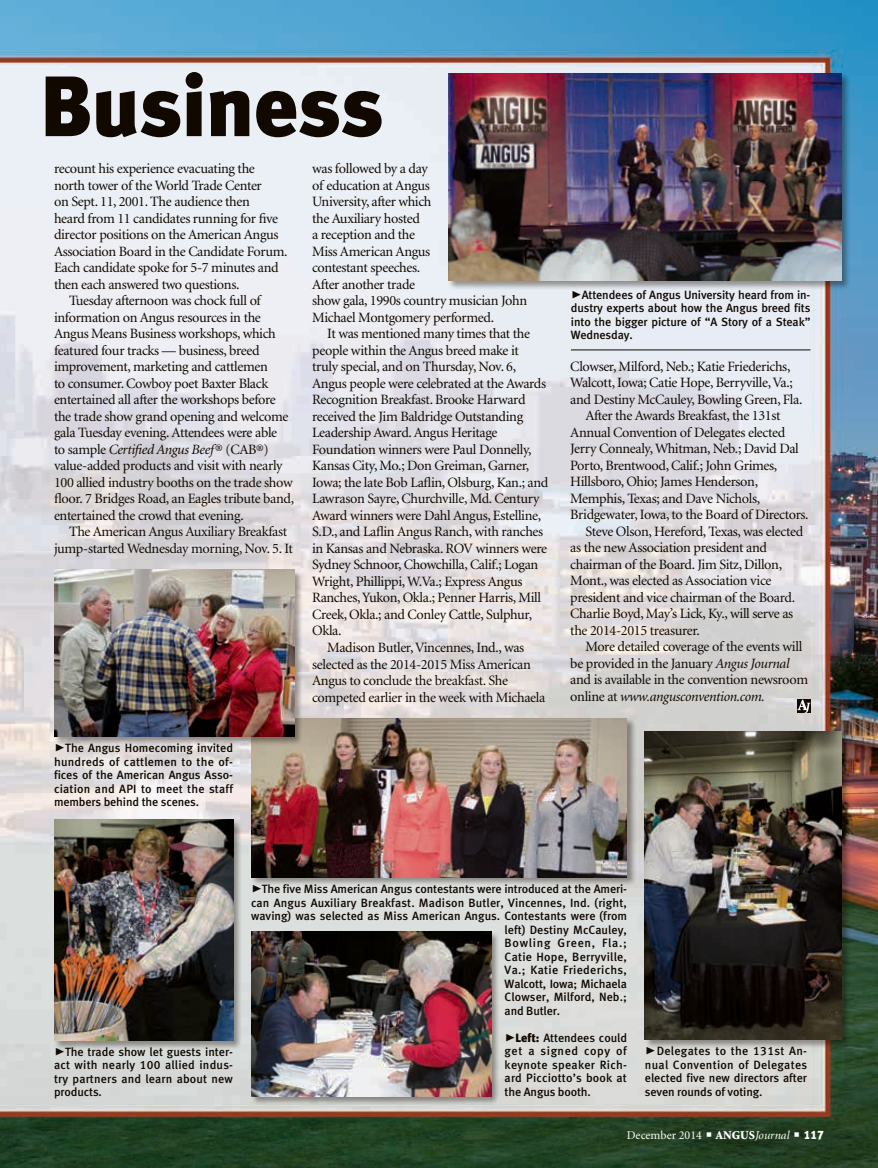
<style>
.page{position:relative;width:878px;height:1168px;background:#fff}
.page>*{position:absolute;margin:0;border:0;box-sizing:border-box;transform-origin:0 0}
.t1{font:85.5px "Meta Black LF";letter-spacing:-.01em;color:#110800}
.body_text{font:14.25px/16.5px "Minion";letter-spacing:-.025em;color:#110800}
.cutlines{font:12px/13.5px "Meta Medium LF";color:#110800;text-align:justify}
.t2{font:12px "Minion";color:#fff}
.cutlines-2{font:12px "Meta Medium LF";letter-spacing:.02em;color:#110800}
.cutlines-3{font:12px "Meta Medium LF";letter-spacing:.03em;color:#110800}
.cutlines-4{font:12px "Meta Medium LF";letter-spacing:.06em;color:#110800}
.s1{font-style:italic}
.s2{font-family:"Meta Black Caps Expert";font-size:21px}
.s3{font-family:"Meta Black LF"}
.s4{font-weight:900}
</style>
<div class="page">
<img style="left:0;top:0;width:878px;height:1168px">
<svg style="left:797px;top:700px;width:13px;height:13px"></svg>
<div style="left:250px;top:717px;width:386px;height:169px;background:#110800;opacity:.4"></div>
<img style="left:251px;top:718px;width:376px;height:159px">
<div style="left:53px;top:819px;width:189px;height:231px;background:#110800;opacity:.4"></div>
<img style="left:54px;top:820px;width:179px;height:220px">
<div style="left:644px;top:730px;width:207px;height:319px;background:#110800;opacity:.4"></div>
<img style="left:645px;top:731px;width:197px;height:309px">
<div style="left:447px;top:72px;width:403px;height:218px;background:#110800;opacity:.4"></div>
<img style="left:448px;top:73px;width:393px;height:207px">
<hr style="left:571px;top:350px;width:239px;height:1px;background:#110800">
<div style="left:53px;top:568px;width:250px;height:178px;background:#110800;opacity:.4"></div>
<img style="left:54px;top:569px;width:240px;height:167px">
<div style="left:250px;top:931px;width:250px;height:175px;background:#110800;opacity:.4"></div>
<img style="left:251px;top:932px;width:240px;height:164px">
<h1 class="t1" style="left:41px;top:55px;width:345px">Business</h1>
<p class="body_text" style="left:54px;top:161px;width:235px">recount his experience evacuating the north tower of the World Trade Center<br>on Sept. 11, 2001. The audience then<br>heard from 11 candidates running for five director positions on the American Angus Association Board in the Candidate Forum.<br>Each candidate spoke for 5-7 minutes and then each answered two questions.</p>
<p class="body_text" style="left:54px;top:293px;width:241px;text-indent:15px">Tuesday afternoon was chock full of information on Angus resources in the Angus Means Business workshops, which featured four tracks — business, breed improvement, marketing and cattlemen<br>to consumer. Cowboy poet Baxter Black entertained all after the workshops before the trade show grand opening and welcome gala Tuesday evening. Attendees were able<br>to sample <span class="s1">Certified Angus Beef</span>® (CAB®) value-added products and visit with nearly 100 allied industry booths on the trade show floor. 7 Bridges Road, an Eagles tribute band, entertained the crowd that evening.</p>
<p class="body_text" style="left:54px;top:524px;width:240px;text-indent:15px">The American Angus Auxiliary Breakfast jump-started Wednesday morning, Nov. 5. It</p>
<p class="cutlines" style="left:54px;top:741px;width:180px"><span class="s2">@</span>The Angus Homecoming invited hundreds of cattlemen to the of&shy;fices of the American Angus Asso&shy;ciation and API to meet the staff members behind the scenes.</p>
<p class="body_text" style="left:312px;top:161px;width:216px">was followed by a day<br>of education at Angus<br>University, after which<br>the Auxiliary hosted<br>a reception and the<br>Miss American Angus<br>contestant speeches.<br>After another trade<br>show gala, 1990s country musician John<br>Michael Montgomery performed.</p>
<p class="body_text" style="left:312px;top:326px;width:238px;text-indent:15px">It was mentioned many times that the people within the Angus breed make it truly special, and on Thursday, Nov. 6, Angus people were celebrated at the Awards Recognition Breakfast. Brooke Harward received the Jim Baldridge Outstanding Leadership Award. Angus Heritage Foundation winners were Paul Donnelly, Kansas City, Mo.; Don Greiman, Garner, Iowa; the late Bob Laflin, Olsburg, Kan.; and Lawrason Sayre, Churchville, Md. Century Award winners were Dahl Angus, Estelline, S.D., and Laflin Angus Ranch, with ranches in Kansas and Nebraska. ROV winners were Sydney Schnoor, Chowchilla, Calif.; Logan Wright, Phillippi, W.Va.; Express Angus Ranches, Yukon, Okla.; Penner Harris, Mill Creek, Okla.; and Conley Cattle, Sulphur, Okla.</p>
<p class="body_text" style="left:312px;top:640px;width:235px;text-indent:15px">Madison Butler, Vincennes, Ind., was selected as the 2014-2015 Miss American Angus to conclude the breakfast. She competed earlier in the week with Michaela</p>
<p class="cutlines" style="left:571px;top:288px;width:241px"><span class="s2">@</span>Attendees of Angus University heard from in&shy;dustry experts about how the Angus breed fits into the bigger picture of “A Story of a Steak” Wednesday.</p>
<p class="body_text" style="left:570px;top:359px;width:234px">Clowser, Milford, Neb.; Katie Friederichs,<br>Walcott, Iowa; Catie Hope, Berryville, Va.; and Destiny McCauley, Bowling Green, Fla.</p>
<p class="body_text" style="left:570px;top:408px;width:240px;text-indent:15px">After the Awards Breakfast, the 131st Annual Convention of Delegates elected Jerry Connealy, Whitman, Neb.; David Dal Porto, Brentwood, Calif.; John Grimes, Hillsboro, Ohio; James Henderson, Memphis, Texas; and Dave Nichols, Bridgewater, Iowa, to the Board of Directors.</p>
<p class="body_text" style="left:570px;top:524px;width:234px;text-indent:15px">Steve Olson, Hereford, Texas, was elected as the new Association president and chairman of the Board. Jim Sitz, Dillon, Mont., was elected as Association vice president and vice chairman of the Board.<br>Charlie Boyd, May’s Lick, Ky., will serve as the 2014-2015 treasurer.</p>
<p class="body_text" style="left:570px;top:639px;width:239px;text-indent:15px">More detailed coverage of the events will be provided in the January <span class="s1">Angus Journal </span>and is available in the convention newsroom online at <span class="s1">www.angusconvention.com.</span></p>
<p class="cutlines" style="left:251px;top:882px;width:377px"><span class="s2">@</span>The five Miss American Angus contestants were introduced at the Ameri-</p>
<p class="cutlines" style="left:251px;top:896px;width:377px">can Angus Auxiliary Breakfast. Madison Butler, Vincennes, Ind. (right,</p>
<p class="cutlines" style="left:251px;top:909px;width:377px">waving) was selected as Miss American Angus. Contestants were (from</p>
<p class="cutlines" style="left:504px;top:923px;width:124px">left) Destiny McCauley,</p>
<p class="cutlines-4" style="left:504px;top:936px;width:124px">Bowling Green, Fla.;</p>
<p class="cutlines-2" style="left:504px;top:949px;width:124px">Catie Hope, Berryville,</p>
<p class="cutlines-3" style="left:504px;top:963px;width:124px">Va.; Katie Friederichs,</p>
<p class="cutlines" style="left:504px;top:977px;width:124px">Walcott, Iowa; Michaela</p>
<p class="cutlines" style="left:504px;top:990px;width:124px">Clowser, Milford, Neb.;</p>
<p class="cutlines" style="left:504px;top:1004px;width:57px">and Butler.</p>
<p class="cutlines" style="left:504px;top:1031px;width:124px"><span class="s2">@</span><span class="s3">Left:</span> Attendees could get a signed copy of keynote speaker Rich&shy;ard Picciotto’s book at the Angus booth.</p>
<p class="cutlines" style="left:54px;top:1044px;width:180px"><span class="s2">@</span>The trade show let guests inter&shy;act with nearly 100 allied indus&shy;try partners and learn about new products.</p>
<p class="cutlines" style="left:645px;top:1044px;width:164px"><span class="s2">@</span>Delegates to the 131st An&shy;nual Convention of Delegates elected five new directors after seven rounds of voting.</p>
<p class="t2" style="left:627px;top:1129px;width:198px">December 2014 ■ <span class="s4">ANGUS</span><span class="s1">Journal</span> ■ <span class="s3">117</span></p>
</div>
